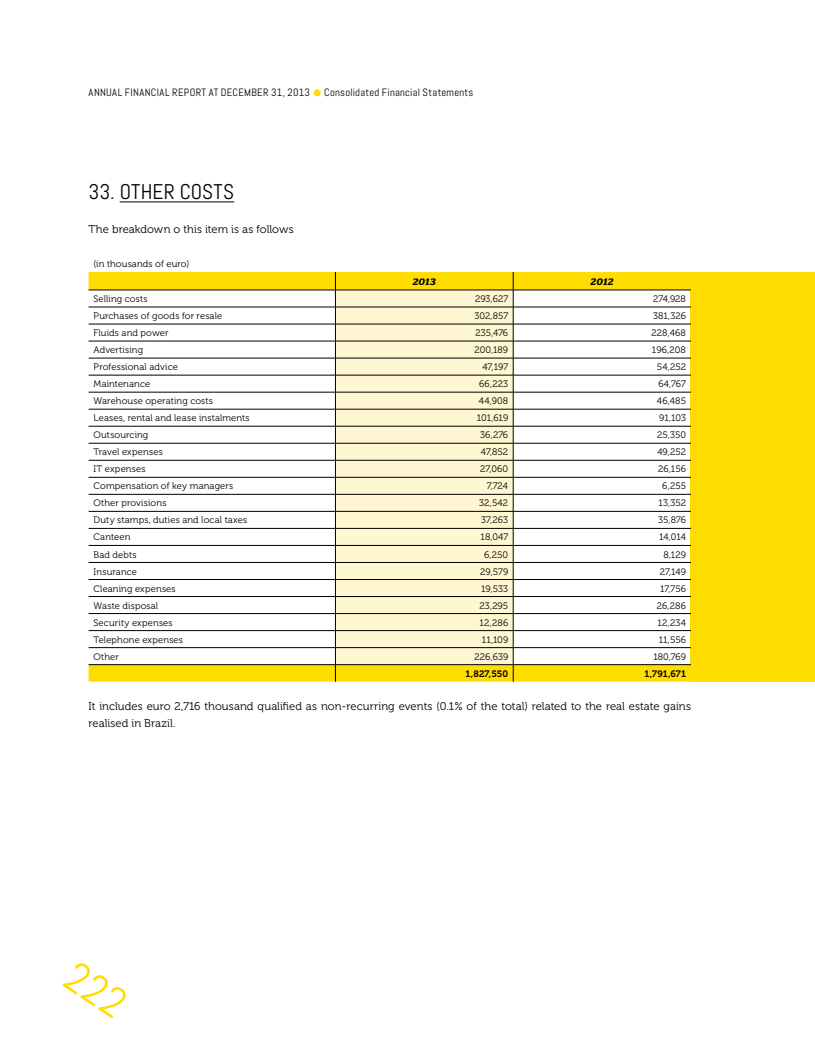
<style>
.page{position:relative;width:815px;height:1063px;background:#fff}
.page>*{position:absolute;margin:0;border:0;box-sizing:border-box;transform-origin:0 0}
.t1{font:21.25px "Abel";color:#000}
.t2{font:11.25px/16.9px "Museo 300";letter-spacing:.005em;color:#000}
.t3{font:10.62px "Abel";letter-spacing:.03em;color:#000}
.t4{font:italic 700 10.62px "Fairplex Wide";letter-spacing:.005em;color:#000}
.t5{font:9.38px "Museo 300";letter-spacing:.01em;color:#000}
.t6{font:9.38px "Museo 700";letter-spacing:.005em;color:#000}
</style>
<div class="page">
<div style="left:691px;top:272px;width:124px;height:410px;background:#fd0"></div>
<hr style="left:120px;top:201px;width:114px;height:1px;background:#000">
<svg style="left:89px;top:272px;width:602px;height:410px"></svg>
<div style="left:336px;top:291px;width:177px;height:373px;background:#fff6d2"></div>
<hr style="left:89px;top:290px;width:246px;height:1px;background:#000">
<hr style="left:513px;top:290px;width:178px;height:1px;background:#000">
<hr style="left:89px;top:307px;width:246px;height:1px;background:#000">
<hr style="left:513px;top:307px;width:178px;height:1px;background:#000">
<hr style="left:89px;top:324px;width:246px;height:1px;background:#000">
<hr style="left:513px;top:324px;width:178px;height:1px;background:#000">
<hr style="left:89px;top:341px;width:246px;height:1px;background:#000">
<hr style="left:513px;top:341px;width:178px;height:1px;background:#000">
<hr style="left:89px;top:358px;width:246px;height:1px;background:#000">
<hr style="left:513px;top:358px;width:178px;height:1px;background:#000">
<hr style="left:89px;top:375px;width:246px;height:1px;background:#000">
<hr style="left:513px;top:375px;width:178px;height:1px;background:#000">
<hr style="left:89px;top:392px;width:246px;height:1px;background:#000">
<hr style="left:513px;top:392px;width:178px;height:1px;background:#000">
<hr style="left:89px;top:409px;width:246px;height:1px;background:#000">
<hr style="left:513px;top:409px;width:178px;height:1px;background:#000">
<hr style="left:89px;top:426px;width:246px;height:1px;background:#000">
<hr style="left:513px;top:426px;width:178px;height:1px;background:#000">
<hr style="left:89px;top:443px;width:246px;height:1px;background:#000">
<hr style="left:513px;top:443px;width:178px;height:1px;background:#000">
<hr style="left:89px;top:460px;width:246px;height:1px;background:#000">
<hr style="left:513px;top:460px;width:178px;height:1px;background:#000">
<hr style="left:89px;top:477px;width:246px;height:1px;background:#000">
<hr style="left:513px;top:477px;width:178px;height:1px;background:#000">
<hr style="left:89px;top:494px;width:246px;height:1px;background:#000">
<hr style="left:513px;top:494px;width:178px;height:1px;background:#000">
<hr style="left:89px;top:511px;width:246px;height:1px;background:#000">
<hr style="left:513px;top:511px;width:178px;height:1px;background:#000">
<hr style="left:89px;top:528px;width:246px;height:1px;background:#000">
<hr style="left:513px;top:528px;width:178px;height:1px;background:#000">
<hr style="left:89px;top:545px;width:246px;height:1px;background:#000">
<hr style="left:513px;top:545px;width:178px;height:1px;background:#000">
<hr style="left:89px;top:562px;width:246px;height:1px;background:#000">
<hr style="left:513px;top:562px;width:178px;height:1px;background:#000">
<hr style="left:89px;top:579px;width:246px;height:1px;background:#000">
<hr style="left:513px;top:579px;width:178px;height:1px;background:#000">
<hr style="left:89px;top:596px;width:246px;height:1px;background:#000">
<hr style="left:513px;top:596px;width:178px;height:1px;background:#000">
<hr style="left:89px;top:613px;width:246px;height:1px;background:#000">
<hr style="left:513px;top:613px;width:178px;height:1px;background:#000">
<hr style="left:89px;top:630px;width:246px;height:1px;background:#000">
<hr style="left:513px;top:630px;width:178px;height:1px;background:#000">
<hr style="left:89px;top:647px;width:246px;height:1px;background:#000">
<hr style="left:513px;top:647px;width:178px;height:1px;background:#000">
<hr style="left:89px;top:664px;width:246px;height:1px;background:#000">
<hr style="left:513px;top:664px;width:178px;height:1px;background:#000">
<hr style="left:335px;top:290px;width:178px;height:1px;background:#000">
<hr style="left:335px;top:307px;width:178px;height:1px;background:#000">
<hr style="left:335px;top:324px;width:178px;height:1px;background:#000">
<hr style="left:335px;top:341px;width:178px;height:1px;background:#000">
<hr style="left:335px;top:358px;width:178px;height:1px;background:#000">
<hr style="left:335px;top:375px;width:178px;height:1px;background:#000">
<hr style="left:335px;top:392px;width:178px;height:1px;background:#000">
<hr style="left:335px;top:409px;width:178px;height:1px;background:#000">
<hr style="left:335px;top:426px;width:178px;height:1px;background:#000">
<hr style="left:335px;top:443px;width:178px;height:1px;background:#000">
<hr style="left:335px;top:460px;width:178px;height:1px;background:#000">
<hr style="left:335px;top:477px;width:178px;height:1px;background:#000">
<hr style="left:335px;top:494px;width:178px;height:1px;background:#000">
<hr style="left:335px;top:511px;width:178px;height:1px;background:#000">
<hr style="left:335px;top:528px;width:178px;height:1px;background:#000">
<hr style="left:335px;top:545px;width:178px;height:1px;background:#000">
<hr style="left:335px;top:562px;width:178px;height:1px;background:#000">
<hr style="left:335px;top:579px;width:178px;height:1px;background:#000">
<hr style="left:335px;top:596px;width:178px;height:1px;background:#000">
<hr style="left:335px;top:613px;width:178px;height:1px;background:#000">
<hr style="left:335px;top:630px;width:178px;height:1px;background:#000">
<hr style="left:335px;top:647px;width:178px;height:1px;background:#000">
<svg style="left:335px;top:272px;width:1px;height:410px"></svg>
<svg style="left:513px;top:272px;width:1px;height:410px"></svg>
<hr style="left:335px;top:664px;width:178px;height:1px;background:#000">
<div style="left:314px;top:89px;width:7px;height:7px;background:#fd0;border-radius:50%"></div>
<p class="t3" style="left:89px;top:86px;width:223px">ANNUAL FINANCIAL REPORT AT DECEMBER 31, 2013</p>
<p class="t3" style="left:324px;top:86px;width:151px">CONSOLIDATED FINANCIAL STATEMENTS</p>
<h1 class="t1" style="left:89px;top:179px;width:43px">33. OTHE</h1>
<h1 class="t1" style="left:164px;top:179px;width:72px">R CO STS</h1>
<p class="t2" style="left:89px;top:221px;width:207px">The breakdown o this item is as follows</p>
<p class="t5" style="left:94px;top:259px;width:97px">(in thousands of euro)</p>
<p class="t4" style="left:413px;top:276px;width:25px">2013</p>
<p class="t4" style="left:591px;top:276px;width:24px">2012</p>
<p class="t5" style="left:94px;top:294px;width:55px">Selling costs</p>
<p class="t5" style="left:475px;top:294px;width:35px">293,627</p>
<p class="t5" style="left:653px;top:294px;width:34px">274,928</p>
<p class="t5" style="left:94px;top:311px;width:130px">Purchases of goods for resale</p>
<p class="t5" style="left:474px;top:311px;width:35px">302,857</p>
<p class="t5" style="left:653px;top:311px;width:34px">381,326</p>
<p class="t5" style="left:94px;top:328px;width:77px">Fluids and power</p>
<p class="t5" style="left:475px;top:328px;width:34px">235,476</p>
<p class="t5" style="left:651px;top:328px;width:36px">228,468</p>
<p class="t5" style="left:94px;top:345px;width:51px">Advertising</p>
<p class="t5" style="left:474px;top:345px;width:35px">200,189</p>
<p class="t5" style="left:652px;top:345px;width:36px">196,208</p>
<p class="t5" style="left:94px;top:362px;width:86px">Professional advice</p>
<p class="t5" style="left:482px;top:362px;width:27px">47,197</p>
<p class="t5" style="left:657px;top:362px;width:31px">54,252</p>
<p class="t5" style="left:94px;top:379px;width:58px">Maintenance</p>
<p class="t5" style="left:479px;top:379px;width:30px">66,223</p>
<p class="t5" style="left:658px;top:379px;width:29px">64,767</p>
<p class="t5" style="left:94px;top:396px;width:121px">Warehouse operating costs</p>
<p class="t5" style="left:479px;top:396px;width:31px">44,908</p>
<p class="t5" style="left:657px;top:396px;width:31px">46,485</p>
<p class="t5" style="left:94px;top:413px;width:158px">Leases, rental and lease instalments</p>
<p class="t5" style="left:477px;top:413px;width:33px">101,619</p>
<p class="t5" style="left:659px;top:413px;width:28px">91,103</p>
<p class="t5" style="left:94px;top:430px;width:56px">Outsourcing</p>
<p class="t5" style="left:480px;top:430px;width:30px">36,276</p>
<p class="t5" style="left:657px;top:430px;width:30px">25,350</p>
<p class="t5" style="left:94px;top:447px;width:71px">Travel expenses</p>
<p class="t5" style="left:481px;top:447px;width:29px">47,852</p>
<p class="t5" style="left:657px;top:447px;width:30px">49,252</p>
<p class="t5" style="left:94px;top:464px;width:54px">IT expenses</p>
<p class="t5" style="left:480px;top:464px;width:30px">27,060</p>
<p class="t5" style="left:658px;top:464px;width:29px">26,156</p>
<p class="t5" style="left:94px;top:481px;width:141px">Compensation of key managers</p>
<p class="t5" style="left:487px;top:481px;width:23px">7,724</p>
<p class="t5" style="left:662px;top:481px;width:25px">6,255</p>
<p class="t5" style="left:94px;top:498px;width:74px">Other provisions</p>
<p class="t5" style="left:479px;top:498px;width:30px">32,542</p>
<p class="t5" style="left:658px;top:498px;width:29px">13,352</p>
<p class="t5" style="left:94px;top:515px;width:155px">Duty stamps, duties and local taxes</p>
<p class="t5" style="left:481px;top:515px;width:29px">37,263</p>
<p class="t5" style="left:658px;top:515px;width:29px">35,876</p>
<p class="t5" style="left:94px;top:532px;width:38px">Canteen</p>
<p class="t5" style="left:481px;top:532px;width:29px">18,047</p>
<p class="t5" style="left:659px;top:532px;width:28px">14,014</p>
<p class="t5" style="left:94px;top:549px;width:44px">Bad debts</p>
<p class="t5" style="left:484px;top:549px;width:26px">6,250</p>
<p class="t5" style="left:663px;top:549px;width:24px">8,129</p>
<p class="t5" style="left:94px;top:566px;width:45px">Insurance</p>
<p class="t5" style="left:480px;top:566px;width:29px">29,579</p>
<p class="t5" style="left:660px;top:566px;width:28px">27,149</p>
<p class="t5" style="left:94px;top:583px;width:84px">Cleaning expenses</p>
<p class="t5" style="left:481px;top:583px;width:29px">19,533</p>
<p class="t5" style="left:660px;top:583px;width:27px">17,756</p>
<p class="t5" style="left:94px;top:600px;width:66px">Waste disposal</p>
<p class="t5" style="left:479px;top:600px;width:30px">23,295</p>
<p class="t5" style="left:657px;top:600px;width:31px">26,286</p>
<p class="t5" style="left:94px;top:617px;width:81px">Security expenses</p>
<p class="t5" style="left:480px;top:617px;width:30px">12,286</p>
<p class="t5" style="left:657px;top:617px;width:30px">12,234</p>
<p class="t5" style="left:94px;top:634px;width:91px">Telephone expenses</p>
<p class="t5" style="left:482px;top:634px;width:28px">11,109</p>
<p class="t5" style="left:659px;top:634px;width:29px">11,556</p>
<p class="t5" style="left:94px;top:651px;width:27px">Other</p>
<p class="t5" style="left:475px;top:651px;width:35px">226,639</p>
<p class="t5" style="left:653px;top:651px;width:34px">180,769</p>
<p class="t6" style="left:465px;top:668px;width:44px">1,827,550</p>
<p class="t6" style="left:644px;top:668px;width:43px">1,791,671</p>
<p class="t2" style="left:89px;top:698px;width:604px">It includes euro 2,716 thousand qualified as non-recurring events (0.1% of the total) related to the real estate gains realised in Brazil.</p>
</div>
